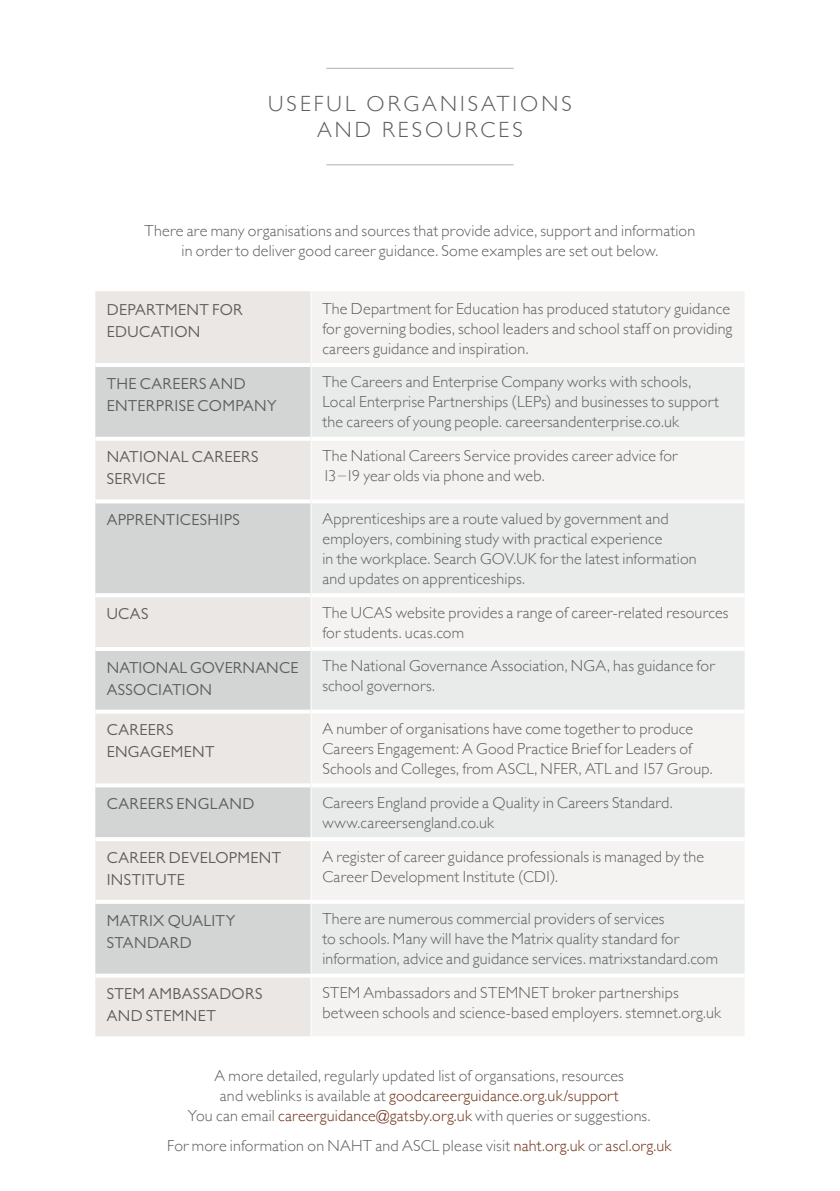
<style>
.page{position:relative;width:840px;height:1191px;background:#fff}
.page>*{position:absolute;margin:0;border:0;box-sizing:border-box;transform-origin:0 0}
.t1{font:300 22px/26px "Gill Sans";letter-spacing:.14em;color:#5e5e5d;text-align:center}
.t2{font:300 16px/20px "Gill Sans";letter-spacing:.01em;color:#5e5e5d}
.t3{font:16px/22px "Gill Sans";letter-spacing:.02em;color:#5e5e5d}
.s1{color:#6d3017}
</style>
<div class="page">
<hr style="left:326px;top:68px;width:187px;height:1px;background:#bcb0aa">
<hr style="left:326px;top:164px;width:187px;height:1px;background:#bcb0aa">
<div style="left:95px;top:291px;width:215px;height:72px;background:#ebe7e4"></div>
<div style="left:312px;top:291px;width:432px;height:72px;background:#f5f3f1"></div>
<svg style="left:95px;top:367px;width:215px;height:470px;background:#dcdbda"></svg>
<svg style="left:311px;top:367px;width:433px;height:470px;fill:#e9eaea"></svg>
<svg style="left:95px;top:841px;width:215px;height:195px;background:#e2e0de"></svg>
<svg style="left:311px;top:841px;width:433px;height:195px;fill:#f5f3f1"></svg>
<hr style="left:95px;top:437px;width:215px;height:4px;background:#fff">
<hr style="left:311px;top:437px;width:433px;height:4px;background:#fff">
<hr style="left:95px;top:499px;width:215px;height:4px;background:#fff">
<hr style="left:311px;top:499px;width:433px;height:4px;background:#fff">
<hr style="left:95px;top:593px;width:215px;height:4px;background:#fff">
<hr style="left:311px;top:593px;width:433px;height:4px;background:#fff">
<hr style="left:95px;top:647px;width:215px;height:4px;background:#fff">
<hr style="left:311px;top:647px;width:433px;height:4px;background:#fff">
<svg style="left:95px;top:709px;width:215px;height:4px"></svg>
<svg style="left:311px;top:709px;width:433px;height:4px"></svg>
<hr style="left:95px;top:783px;width:215px;height:4px;background:#fff">
<hr style="left:311px;top:783px;width:433px;height:4px;background:#fff">
<hr style="left:95px;top:900px;width:216px;height:4px;background:#fff">
<svg style="left:95px;top:973px;width:216px;height:4px"></svg>
<svg style="left:311px;top:973px;width:433px;height:4px"></svg>
<hr style="left:311px;top:900px;width:433px;height:4px;background:#fff">
<h1 class="t1" style="left:268px;top:90px;width:305px">USEFUL ORGANISATIONS<br>AND RESOURCES</h1>
<p class="t2" style="left:144px;top:220px;width:552px;text-align:center">There are many organisations and sources that provide advice, support and information in order to deliver good career guidance. Some examples are set out below.</p>
<p class="t3" style="left:107px;top:298px;width:137px">DEPARTMENT FOR<br>EDUCATION</p>
<p class="t2" style="left:322px;top:298px;width:411px">The Department for Education has produced statutory guidance for governing bodies, school leaders and school staff on providing careers guidance and inspiration.</p>
<p class="t3" style="left:107px;top:372px;width:171px">THE CAREERS AND<br>ENTERPRISE COMPANY</p>
<p class="t2" style="left:322px;top:371px;width:398px">The Careers and Enterprise Company works with schools,<br>Local Enterprise Partnerships (LEPs) and businesses to support the careers of young people. careersandenterprise.co.uk</p>
<p class="t3" style="left:107px;top:446px;width:153px">NATIONAL CAREERS<br>SERVICE</p>
<p class="t2" style="left:322px;top:445px;width:356px">The National Careers Service provides career advice for<br>13–19 year olds via phone and web.</p>
<p class="t3" style="left:107px;top:508px;width:135px">APPRENTICESHIPS</p>
<p class="t2" style="left:322px;top:508px;width:375px">Apprenticeships are a route valued by government and employers, combining study with practical experience<br>in the workplace. Search GOV.UK for the latest information and updates on apprenticeships.</p>
<p class="t3" style="left:107px;top:602px;width:43px">UCAS</p>
<p class="t2" style="left:322px;top:601px;width:407px">The UCAS website provides a range of career-related resources for students. ucas.com</p>
<p class="t3" style="left:107px;top:656px;width:193px">NATIONAL GOVERNANCE<br>ASSOCIATION</p>
<p class="t2" style="left:322px;top:655px;width:393px">The National Governance Association, NGA, has guidance for school governors.</p>
<p class="t3" style="left:107px;top:719px;width:109px">CAREERS<br>ENGAGEMENT</p>
<p class="t2" style="left:322px;top:718px;width:391px">A number of organisations have come together to produce<br>Careers Engagement: A Good Practice Brief for Leaders of<br>Schools and Colleges, from ASCL, NFER, ATL and 157 Group.</p>
<p class="t3" style="left:107px;top:792px;width:149px">CAREERS ENGLAND</p>
<p class="t2" style="left:322px;top:792px;width:351px">Careers England provide a Quality in Careers Standard. www.careersengland.co.uk</p>
<p class="t3" style="left:107px;top:846px;width:176px">CAREER DEVELOPMENT<br>INSTITUTE</p>
<p class="t2" style="left:322px;top:845px;width:383px">A register of career guidance professionals is managed by the<br>Career Development Institute (CDI).</p>
<p class="t3" style="left:107px;top:909px;width:130px">MATRIX QUALITY<br>STANDARD</p>
<p class="t2" style="left:322px;top:908px;width:397px">There are numerous commercial providers of services<br>to schools. Many will have the Matrix quality standard for information, advice and guidance services. matrixstandard.com</p>
<p class="t3" style="left:107px;top:982px;width:157px">STEM AMBASSADORS<br>AND STEMNET</p>
<p class="t2" style="left:322px;top:982px;width:400px">STEM Ambassadors and STEMNET broker partnerships between schools and science-based employers. stemnet.org.uk</p>
<p class="t2" style="left:188px;top:1064px;width:464px;text-align:center">A more detailed, regularly updated list of organsations, resources<br>and weblinks is available at <span class="s1">goodcareerguidance.org.uk/support<br></span>You can email <span class="s1">careerguidance@gatsby.org.uk</span> with queries or suggestions.</p>
<p class="t2" style="left:167px;top:1134px;width:505px">For more information on NAHT and ASCL please visit <span class="s1">naht.org.uk</span> or <span class="s1">ascl.org.uk</span></p>
</div>
